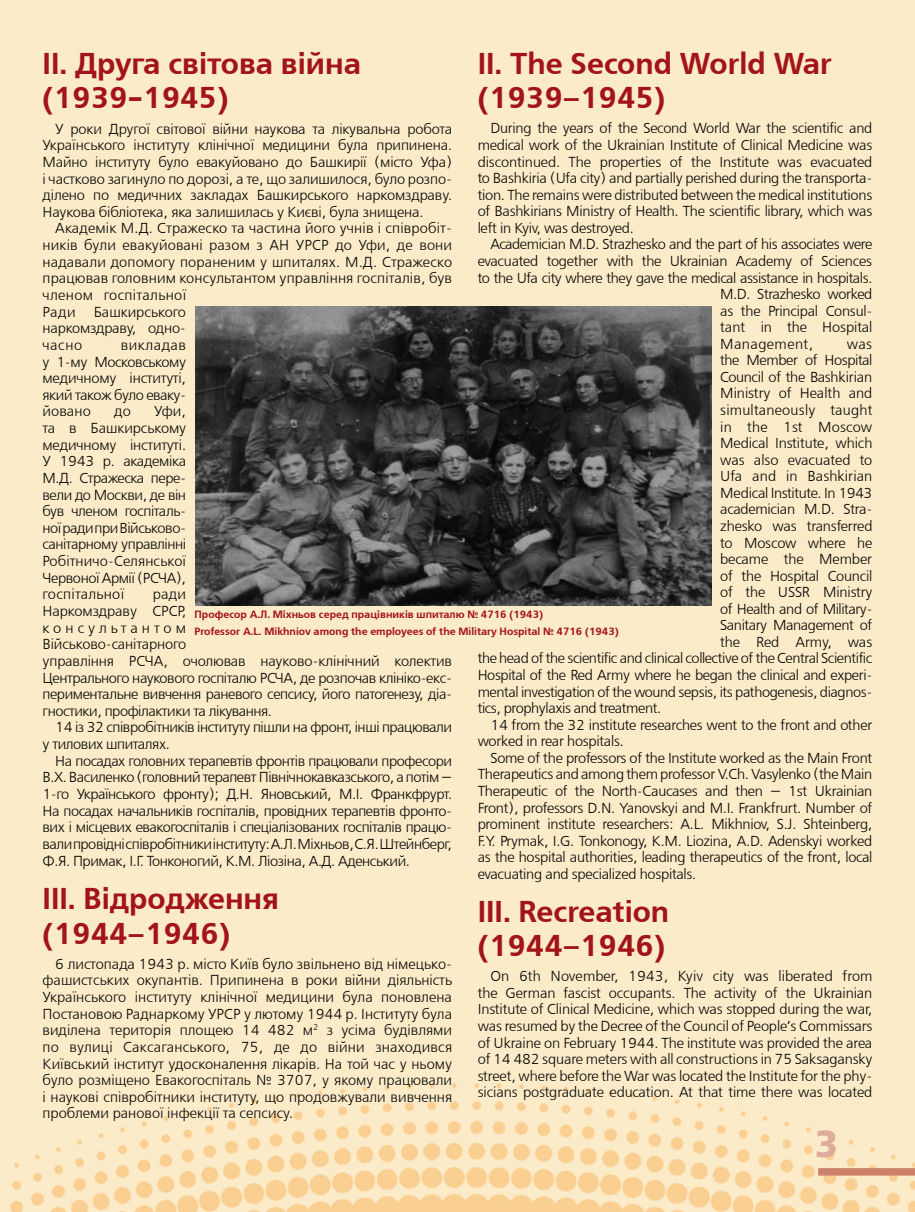
<style>
.page{position:relative;width:915px;height:1212px;background:#fff}
.page>*{position:absolute;margin:0;border:0;box-sizing:border-box;transform-origin:0 0}
.t1{font:700 37.5px "Free Set";color:#ddac9a}
.t2{font:700 30px/34.5px "Free Set C";color:#a31418}
.t3{font:14.4px/16.6px "Free Set C";letter-spacing:-.02em;color:#000;text-align:justify}
.t4{font:14.4px/16.6px "Free Set C";letter-spacing:.01em;color:#000}
.t5{font:14.4px "Free Set C";color:#000}
.t6{font:14.4px "Free Set C";letter-spacing:.025em;color:#000}
.t7{font:700 10.5px/16.4px "Free Set C";color:#a31418}
</style>
<div class="page">
<div style="left:0;top:0;width:914px;height:1212px;background:#fbebc8"></div>
<div style="left:817px;top:1168px;width:97px;height:7px;background:#cb816a"></div>
<img style="left:195px;top:306px;width:516px;height:299px">
<h2 class="t2" style="left:43px;top:47px;width:320px">ІІ. Друга світова війна (1939-1945)</h2>
<p class="t3" style="left:43px;top:121px;width:411px;text-indent:13px">У роки Другої світової війни наукова та лікувальна робота Українського інституту клінічної медицини була припинена.<br>Майно інституту було евакуйовано до Башкирії (місто Уфа) і частково загинуло по дорозі, а те, що залишилося, було розпо&shy;ділено по медичних закладах Башкирського наркомздраву.<br>Наукова бібліотека, яка залишилась у Києві, була знищена.</p>
<p class="t4" style="left:43px;top:220px;width:411px;text-indent:13px">Академік М.Д. Стражеско та частина його учнів і співробіт&shy;ників були евакуйовані разом з АН УРСР до Уфи, де вони надавали допомогу пораненим у шпиталях. М.Д. Стражеско працював головним консультантом управління госпіталів, був членом госпітальної<br>Ради</p>
<h2 class="t2" style="left:477px;top:47px;width:356px">II . The Second World War (1939–1945)</h2>
<p class="t3" style="left:477px;top:121px;width:396px;text-indent:13px">During the years of the Second World War the scientific and medical work of the Ukrainian Institute of Clinical Medicine was discontinued. The properties of the Institute was evacuated to Bashkiria (Ufa city) and partially perished during the transporta&shy;tion. The remains were distributed between the medical institutions of Bashkirians Ministry of Health. The scientific library, which was left in Kyiv, was destroyed.</p>
<p class="t3" style="left:490px;top:236px;width:383px">Academician M.D. Strazhesko and the part of his associates were</p>
<p class="t3" style="left:477px;top:253px;width:396px">evacuated together with the Ukrainian Academy of Sciences</p>
<p class="t3" style="left:477px;top:270px;width:396px">to the Ufa city where they gave the medical assistance in hospitals.</p>
<p class="t3" style="left:720px;top:286px;width:154px">M.D. Strazhesko worked</p>
<p class="t3" style="left:720px;top:303px;width:151px">as the Principal Consul-</p>
<p class="t3" style="left:720px;top:319px;width:154px">tant in the Hospital</p>
<p class="t6" style="left:720px;top:335px;width:95px">Management,</p>
<p class="t3" style="left:846px;top:336px;width:27px">was</p>
<p class="t3" style="left:720px;top:352px;width:154px">the Member of Hospital</p>
<p class="t3" style="left:720px;top:369px;width:154px">Council of the Bashkirian</p>
<p class="t3" style="left:720px;top:385px;width:154px">Ministry of Health and</p>
<p class="t4" style="left:720px;top:402px;width:154px">simultaneously taught</p>
<p class="t4" style="left:720px;top:419px;width:154px">in the 1st Moscow</p>
<p class="t3" style="left:720px;top:435px;width:154px">Medical Institute, which</p>
<p class="t5" style="left:720px;top:451px;width:153px">was also evacuated to</p>
<p class="t5" style="left:720px;top:468px;width:154px">Ufa and in Bashkirian</p>
<p class="t3" style="left:720px;top:485px;width:154px">Medical Institute. In 1943</p>
<p class="t3" style="left:720px;top:501px;width:151px">academician M.D. Stra-</p>
<p class="t3" style="left:720px;top:518px;width:154px">zhesko was transferred</p>
<p class="t3" style="left:720px;top:534px;width:154px">to Moscow where he</p>
<p class="t3" style="left:720px;top:551px;width:153px">became the Member</p>
<p class="t3" style="left:720px;top:568px;width:154px">of the Hospital Council</p>
<p class="t3" style="left:720px;top:584px;width:154px">of the USSR Ministry</p>
<p class="t3" style="left:720px;top:601px;width:154px">of Health and of Military-</p>
<p class="t3" style="left:720px;top:617px;width:154px">Sanitary Management of</p>
<p class="t3" style="left:720px;top:634px;width:154px">the Red Army, was</p>
<p class="t3" style="left:477px;top:650px;width:396px">the head of the scientific and clinical collective of the Central Scientific</p>
<p class="t3" style="left:477px;top:667px;width:396px">Hospital of the Red Army where he began the clinical and experi-</p>
<p class="t3" style="left:477px;top:684px;width:396px">mental investigation of the wound sepsis, its pathogenesis, diagnos-</p>
<p class="t3" style="left:477px;top:700px;width:185px">tics, prophylaxis and treatment.</p>
<p class="t3" style="left:490px;top:717px;width:383px">14 from the 32 institute researches went to the front and other</p>
<p class="t3" style="left:477px;top:733px;width:147px">worked in rear hospitals.</p>
<p class="t3" style="left:490px;top:750px;width:383px">Some of the professors of the Institute worked as the Main Front</p>
<p class="t3" style="left:477px;top:766px;width:396px">Therapeutics and among them professor V.Ch. Vasylenko (the Main</p>
<p class="t3" style="left:477px;top:783px;width:396px">Therapeutic of the North-Caucases and then — 1st Ukrainian</p>
<p class="t3" style="left:477px;top:799px;width:396px">Front), professors D.N. Yanovskyi and M.I. Frankfrurt. Number of</p>
<p class="t3" style="left:477px;top:816px;width:396px">prominent institute researchers: A.L. Mikhniov, S.J. Shteinberg,</p>
<p class="t3" style="left:477px;top:833px;width:396px">F.Y. Prymak, I.G. Tonkonogy, K.M. Liozina, A.D. Adenskyi worked</p>
<p class="t3" style="left:477px;top:849px;width:396px">as the hospital authorities, leading therapeutics of the front, local</p>
<p class="t3" style="left:477px;top:866px;width:220px">evacuating and specialized hospitals.</p>
<h2 class="t2" style="left:477px;top:895px;width:193px">III . Recreation (1944–1946)</h2>
<p class="t3" style="left:477px;top:968px;width:396px;text-indent:13px">On 6th November, 1943, Kyiv city was liberated from the German fascist occupants. The activity of the Ukrainian Institute of Clinical Medicine, which was stopped during the war, was resumed by the Decree of the Council of People’s Commissars of Ukraine on February 1944. The institute was provided the area of 14 482 square meters with all constructions in 75 Saksagansky street, where before the War was located the Institute for the phy&shy;sicians postgraduate education. At that time there was located</p>
<p class="t3" style="left:43px;top:304px;width:145px;text-indent:51px">Башкирського наркомздраву, одно&shy;часно</p>
<p class="t3" style="left:43px;top:337px;width:145px;text-indent:78px">викладав у 1-му Московському медичному інституті, який також було еваку&shy;йовано</p>
<p class="t3" style="left:43px;top:403px;width:145px;text-indent:112px">Уфи, та в Башкирському медичному інституті.<br>У 1943 р. академіка М.Д. Стражеска пере&shy;вели до Москви, де він був членом госпіталь&shy;ної ради при Військово&shy;санітарному управлінні Робітничо-Селянської Червоної Армії (РСЧА), госпітальної</p>
<p class="t3" style="left:114px;top:403px;width:18px">до</p>
<p class="t3" style="left:43px;top:586px;width:411px;text-align:left;text-indent:110px">ради<br>Наркомздраву СРСР,<br>консультантом<br>Військово-санітарного<br>управління РСЧА, очолював науково-клінічний колектив Центрального наукового госпіталю РСЧА, де розпочав клініко-екс&shy;периментальне вивчення раневого сепсису, його патогенезу, діа&shy;гностики, профілактики та лікування.</p>
<p class="t3" style="left:43px;top:719px;width:411px;text-indent:13px">14 із 32 співробітників інституту пішли на фронт, інші працювали у тилових шпиталях.</p>
<p class="t3" style="left:43px;top:753px;width:411px;text-indent:13px">На посадах головних терапевтів фронтів працювали професори В.Х. Василенко (головний терапевт Північнокавказського, а потім — 1-го Українського фронту); Д.Н. Яновський, М.І. Франкфрурт.<br>На посадах начальників госпіталів, провідних терапевтів фронто&shy;вих і місцевих евакогоспіталів і спеціалізованих госпіталів працю&shy;вали провідні співробітники інституту: А.Л.Міхньов, С.Я.Штейнберг, Ф.Я. Примак, І.Г. Тонконогий, К.М. Ліозіна, А.Д. Аденський.</p>
<h2 class="t2" style="left:43px;top:882px;width:238px">ІІІ. Відродження (1944–1946)</h2>
<p class="t3" style="left:43px;top:956px;width:411px;text-indent:13px">6 листопада 1943 р. місто Київ було звільнено від німецько&shy;фашистських окупантів. Припинена в роки війни діяльність Українського інституту клінічної медицини була поновлена Постановою Раднаркому УРСР у лютому 1944 р. Інституту була виділена територія площею 14 482 м<sup>2</sup> з усіма будівлями по вулиці Саксаганського, 75, де до війни знаходився Київський інститут удосконалення лікарів. На той час у ньому було розміщено Евакогоспіталь № 3707, у якому працювали і наукові співробітники інституту, що продовжували вивчення проблеми ранової інфекції та сепсису.</p>
<p class="t7" style="left:194px;top:607px;width:425px">Професор А.Л. Міхньов серед працівників шпиталю № 4716 (1943)<br>Professor A.L. Mikhniov among the employees of the Military Hospital № 4716 (1943)</p>
<h1 class="t1" style="left:815px;top:1122px;width:24px">3</h1>
</div>
